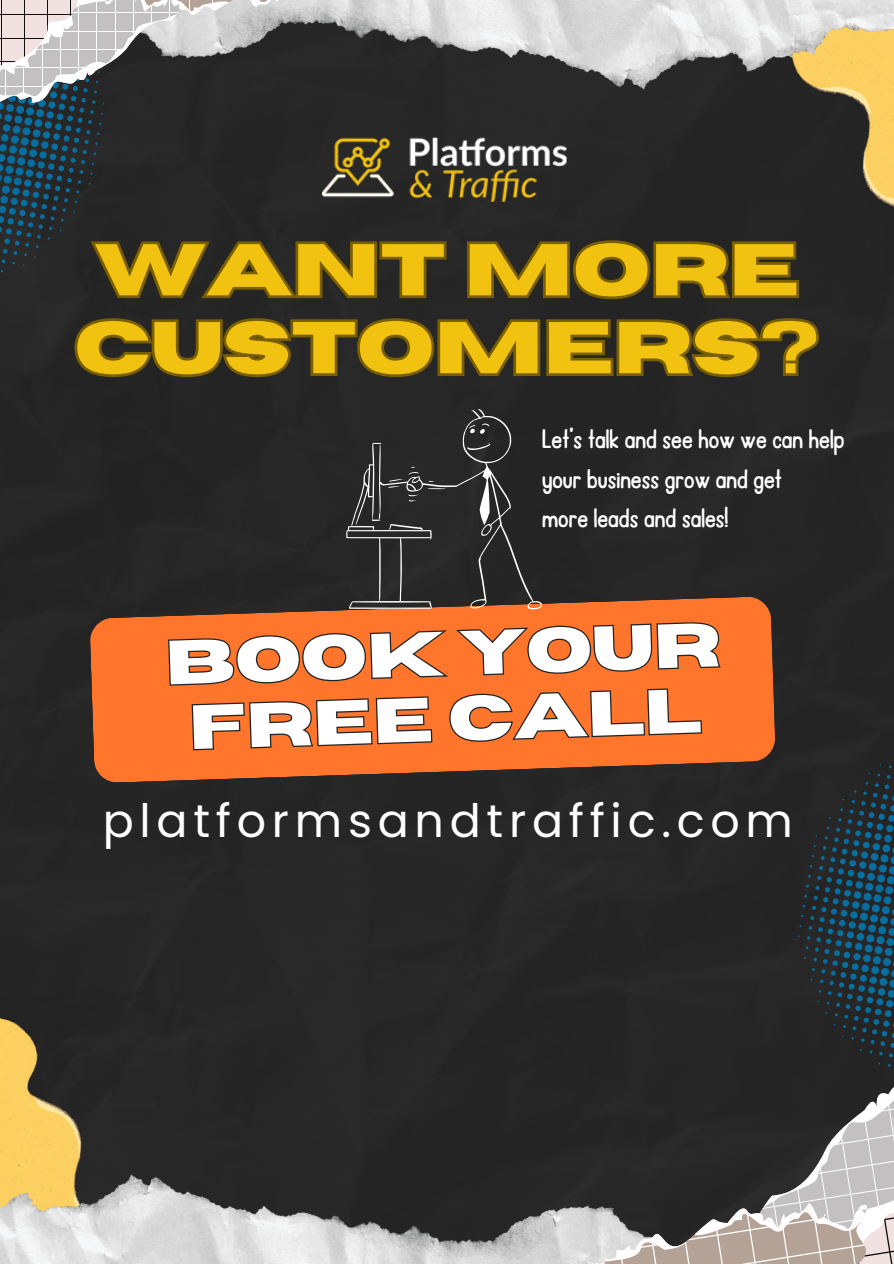
<style>
.page{position:relative;width:894px;height:1264px;background:#fff}
.page>*{position:absolute;margin:0;border:0;box-sizing:border-box;transform-origin:0 0}
.t1{font:700 73.05px/77.8px "Horizon";color:#f2c210}
.t2{font:700 62.25px/65.4px "Horizon";color:#fff;text-align:center}
.t3{font:45.9px "Poppins";letter-spacing:.125em;color:#fff}
.t4{font:28.65px "Ballpoint";color:#fff}
</style>
<div class="page">
<div style="left:0;top:89px;width:893px;height:1085px;background:#262626"></div>
<img style="left:0;top:1010px;width:231px;height:164px">
<img style="left:712px;top:89px;width:181px;height:210px">
<img style="left:0;top:1174px;width:597px;height:89px">
<img style="left:295px;top:0;width:598px;height:89px">
<svg style="left:0;top:0;width:295px;height:272px;background:#4f5457"></svg>
<svg style="left:597px;top:764px;width:297px;height:499px;background:#3d3f40"></svg>
<svg style="left:90px;top:596px;width:685px;height:186px;background:#c45f29"></svg>
<svg style="left:167px;top:619px;width:555px;height:133px;background:#de6929"></svg>
<img style="left:323px;top:131px;width:247px;height:72px">
<svg style="left:86px;top:237px;width:715px;height:66px;background:#413819"></svg>
<svg style="left:72px;top:315px;width:750px;height:65px;background:#433918"></svg>
<svg style="left:346px;top:409px;width:196px;height:201px;background:#363433"></svg>
<p class="t1" style="left:74px;top:233px;width:746px">WANT MORE<br>CUSTOMERS?</p>
<p class="t4" style="left:542px;top:425px;width:303px">Let’s talk and see how we can help</p>
<p class="t4" style="left:542px;top:465px;width:241px">your business grow and get</p>
<h2 class="t4" style="left:542px;top:504px;width:188px">more leads and sales!</h2>
<p class="t2" style="left:164px;top:632px;width:557px;rotate:-2deg">book your free call</p>
<h1 class="t3" style="left:103px;top:788px;width:691px">platformsandtraffic.com</h1>
</div>
